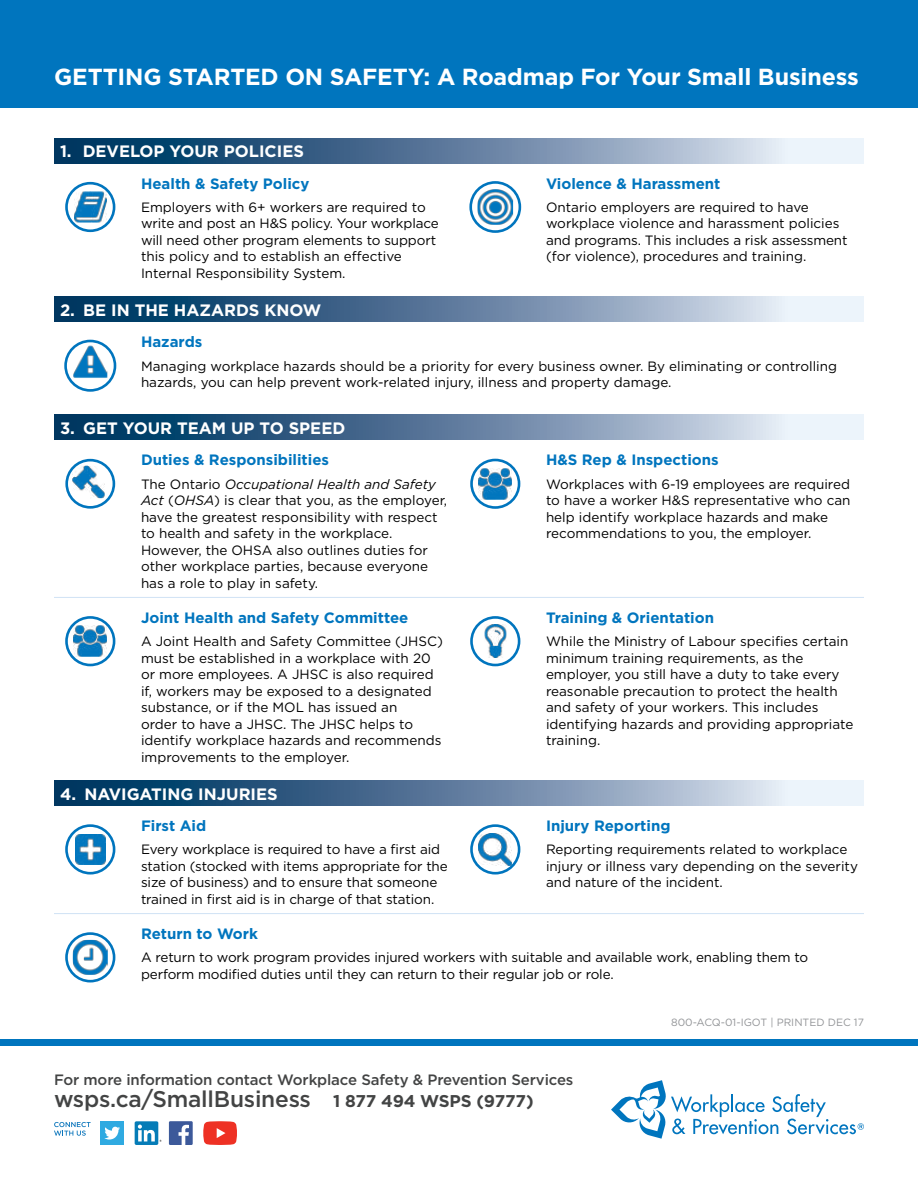
<style>
.page{position:relative;width:918px;height:1188px;background:#fff}
.page>*{position:absolute;margin:0;border:0;box-sizing:border-box;transform-origin:0 0}
.t1{font:700 23.25px "Gotham";letter-spacing:-.005em;color:#fff}
.t2{font:500 22.65px "Gotham";letter-spacing:-.01em;color:#434444}
.t3{font:700 16.5px "Gotham";color:#fff}
.t4{font:700 15px "Gotham";color:#0075be}
.t5{font:500 15px "Gotham";letter-spacing:-.01em;color:#434444}
.t6{font:13.5px/16.5px "Gotham";color:#000}
.t7{font:10.5px "Gotham";color:#939598}
.s1{font-style:italic}
.s2{font-weight:700;font-size:17.1px}
</style>
<div class="page">
<svg style="left:54px;top:1122px;width:37px;height:14px"></svg>
<div style="left:100px;top:1121px;width:24px;height:24px;background:#2faae1"></div>
<svg style="left:104px;top:1127px;width:16px;height:13px"></svg>
<div style="left:135px;top:1121px;width:23px;height:24px;background:#057cb7;border-radius:2px"></div>
<svg style="left:138px;top:1125px;width:24px;height:17px"></svg>
<svg style="left:169px;top:1121px;width:24px;height:24px"></svg>
<svg style="left:203px;top:1121px;width:34px;height:24px"></svg>
<svg style="left:611px;top:1080px;width:253px;height:59px"></svg>
<div style="left:0;top:1040px;width:918px;height:6px;background:#0075be"></div>
<svg style="left:54px;top:138px;width:810px;height:25px;background:#6887a5"></svg>
<img style="left:74px;top:191px;width:33px;height:32px">
<div style="left:65px;top:182px;width:50px;height:50px;border:3px solid #0075be;border-radius:50%"></div>
<img style="left:478px;top:189px;width:35px;height:36px">
<div style="left:469px;top:181px;width:52px;height:52px;border:3px solid #0075be;border-radius:50%"></div>
<svg style="left:54px;top:297px;width:810px;height:25px;background:#6887a5"></svg>
<img style="left:73px;top:345px;width:34px;height:33px">
<div style="left:64px;top:340px;width:52px;height:52px;border:3px solid #0075be;border-radius:50%"></div>
<svg style="left:54px;top:415px;width:810px;height:25px;background:#6887a5"></svg>
<hr style="left:54px;top:597px;width:81px;height:1px;background:#d0e2f5">
<hr style="left:135px;top:597px;width:324px;height:1px;background:#d0e2f5">
<hr style="left:459px;top:597px;width:81px;height:1px;background:#d0e2f5">
<hr style="left:540px;top:597px;width:324px;height:1px;background:#d0e2f5">
<img style="left:72px;top:466px;width:33px;height:32px">
<div style="left:65px;top:459px;width:50px;height:50px;border:3px solid #0075be;border-radius:50%"></div>
<img style="left:479px;top:467px;width:33px;height:33px">
<div style="left:470px;top:459px;width:50px;height:50px;border:3px solid #0075be;border-radius:50%"></div>
<img style="left:74px;top:625px;width:33px;height:33px">
<div style="left:65px;top:616px;width:50px;height:50px;border:3px solid #0075be;border-radius:50%"></div>
<img style="left:479px;top:625px;width:33px;height:32px">
<div style="left:470px;top:616px;width:50px;height:50px;border:3px solid #0075be;border-radius:50%"></div>
<svg style="left:54px;top:780px;width:810px;height:26px;background:#6887a5"></svg>
<hr style="left:54px;top:913px;width:81px;height:1px;background:#d0e2f5">
<hr style="left:135px;top:913px;width:324px;height:1px;background:#d0e2f5">
<hr style="left:459px;top:913px;width:81px;height:1px;background:#d0e2f5">
<hr style="left:540px;top:913px;width:324px;height:1px;background:#d0e2f5">
<img style="left:75px;top:835px;width:30px;height:29px">
<div style="left:65px;top:824px;width:50px;height:51px;border:3px solid #0075be;border-radius:50%"></div>
<img style="left:479px;top:833px;width:33px;height:33px">
<div style="left:470px;top:824px;width:50px;height:51px;border:3px solid #0075be;border-radius:50%"></div>
<img style="left:73px;top:940px;width:35px;height:35px">
<div style="left:65px;top:932px;width:50px;height:50px;border:3px solid #0075be;border-radius:50%"></div>
<div style="left:0;top:0;width:918px;height:108px;background:#0075be"></div>
<h1 class="t1" style="left:54px;top:61px;width:806px">GETTING STARTED ON SAFETY: A Roadmap For Your Small Business</h1>
<p class="t3" style="left:60px;top:140px;width:245px">1. DEVELOP YOUR POLICIES</p>
<p class="t4" style="left:141px;top:173px;width:170px">Health &amp; Safety Policy</p>
<p class="t6" style="left:141px;top:199px;width:299px">Employers with 6+ workers are required to write and post an H&amp;S policy. Your workplace will need other program elements to support this policy and to establish an effective Internal Responsibility System.</p>
<p class="t4" style="left:546px;top:173px;width:176px">Violence &amp; Harassment</p>
<p class="t6" style="left:546px;top:199px;width:303px">Ontario employers are required to have workplace violence and harassment policies and programs. This includes a risk assessment (for violence), procedures and training.</p>
<p class="t3" style="left:60px;top:299px;width:263px">2. BE IN THE HAZARDS KNOW</p>
<p class="t4" style="left:141px;top:332px;width:63px">Hazards</p>
<p class="t6" style="left:141px;top:357px;width:698px">Managing workplace hazards should be a priority for every business owner. By eliminating or controlling hazards, you can help prevent work-related injury, illness and property damage.</p>
<p class="t3" style="left:60px;top:417px;width:287px">3. GET YOUR TEAM UP TO SPEED</p>
<p class="t4" style="left:141px;top:450px;width:190px">Duties &amp; Responsibilities</p>
<p class="t6" style="left:141px;top:475px;width:308px">The Ontario <span class="s1">Occupational Health and Safety Act</span> (<span class="s1">OHSA</span>) is clear that you, as the employer, have the greatest responsibility with respect to health and safety in the workplace.<br>However, the OHSA also outlines duties for other workplace parties, because everyone has a role to play in safety.</p>
<p class="t4" style="left:546px;top:450px;width:174px">H&amp;S Rep &amp; Inspections</p>
<p class="t6" style="left:546px;top:475px;width:306px">Workplaces with 6-19 employees are required to have a worker H&amp;S representative who can help identify workplace hazards and make recommendations to you, the employer.</p>
<p class="t4" style="left:141px;top:608px;width:269px">Joint Health and Safety Committee</p>
<p class="t6" style="left:141px;top:633px;width:303px">A Joint Health and Safety Committee (JHSC) must be established in a workplace with 20 or more employees. A JHSC is also required if, workers may be exposed to a designated substance, or if the MOL has issued an<br>order to have a JHSC. The JHSC helps to identify workplace hazards and recommends improvements to the employer.</p>
<p class="t3" style="left:60px;top:783px;width:219px">4. NAVIGATING INJURIES</p>
<p class="t4" style="left:141px;top:816px;width:67px">First Aid</p>
<p class="t6" style="left:141px;top:841px;width:308px">Every workplace is required to have a first aid station (stocked with items appropriate for the size of business) and to ensure that someone trained in first aid is in charge of that station.</p>
<p class="t4" style="left:546px;top:608px;width:170px">Training &amp; Orientation</p>
<p class="t6" style="left:546px;top:633px;width:309px">While the Ministry of Labour specifies certain minimum training requirements, as the employer, you still have a duty to take every reasonable precaution to protect the health and safety of your workers. This includes identifying hazards and providing appropriate training.</p>
<p class="t4" style="left:546px;top:816px;width:126px">Injury Reporting</p>
<p class="t6" style="left:546px;top:841px;width:313px">Reporting requirements related to workplace injury or illness vary depending on the severity and nature of the incident.</p>
<p class="t4" style="left:141px;top:924px;width:118px">Return to Work</p>
<p class="t6" style="left:141px;top:949px;width:669px">A return to work program provides injured workers with suitable and available work, enabling them to perform modified duties until they can return to their regular job or role.</p>
<p class="t5" style="left:54px;top:1070px;width:521px">For more information contact Workplace Safety &amp; Prevention Services</p>
<h2 class="t2" style="left:54px;top:1084px;width:481px">wsps.ca/SmallBusiness <span class="s2">1 877 494 WSPS (9777)</span></h2>
<p class="t7" style="left:671px;top:1016px;width:194px">800-ACQ-01-IGOT | PRINTED DEC 17</p>
</div>
